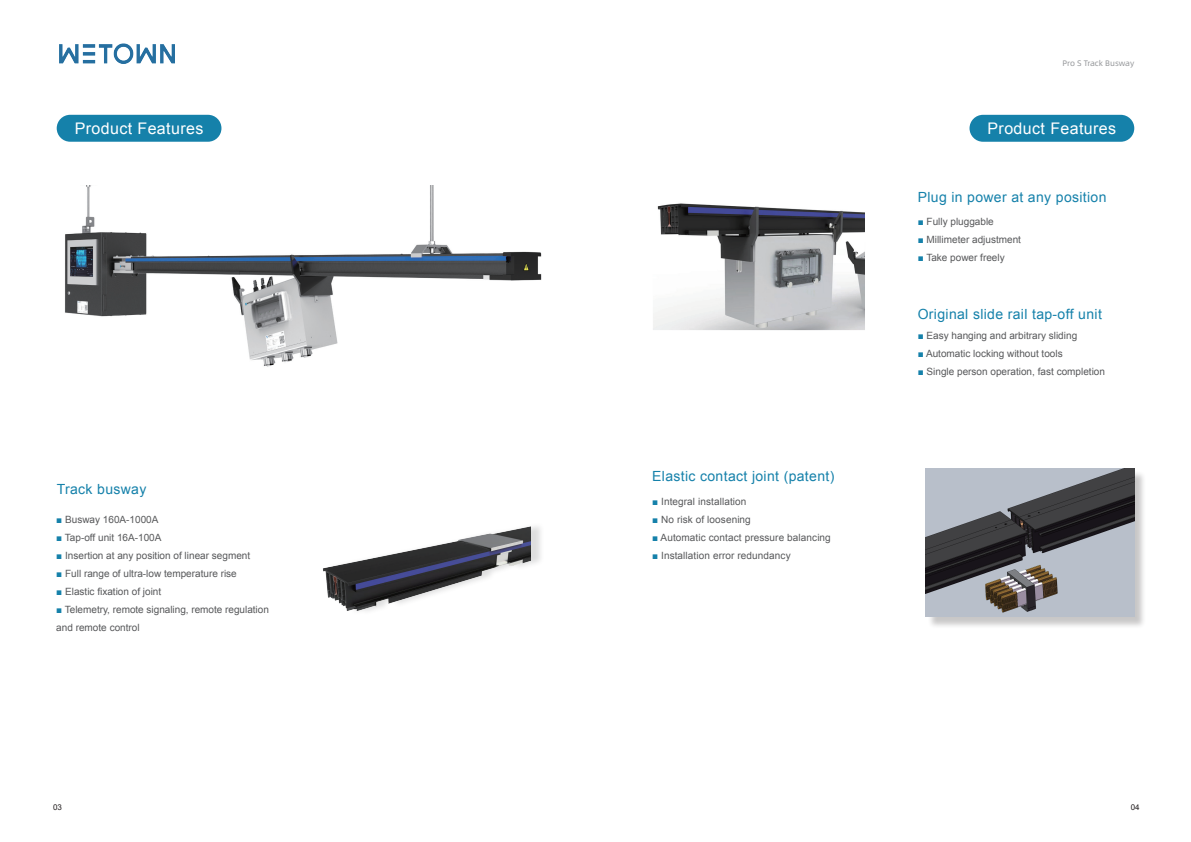
<style>
.page{position:relative;width:1191px;height:842px;background:#fff}
.page>*{position:absolute;margin:0;border:0;box-sizing:border-box;transform-origin:0 0}
.t1{font:16px "Arial";letter-spacing:.025em;color:#fff}
.t2{font:14px "Arial";letter-spacing:.025em;color:#1581aa}
.t3{font:10px/18px "Arial";color:#57585a}
.t4{font:8px "Alibaba Pu Hui Ti R";color:#939598}
.t5{font:8px "Arial";color:#231f20}
.s1{color:#1581aa}
</style>
<div class="page">
<img style="left:59px;top:43px;width:115px;height:20px">
<img style="left:654px;top:203px;width:209px;height:126px">
<div style="left:652px;top:190px;width:213px;height:141px;border:1px solid #fff"></div>
<div style="left:57px;top:115px;width:164px;height:27px;background:#1581aa;border-radius:13px"></div>
<div style="left:969px;top:115px;width:165px;height:27px;background:#1581aa;border-radius:13px"></div>
<div style="left:326px;top:522px;width:219px;height:93px;background:#57585a;opacity:.2"></div>
<img style="left:323px;top:522px;width:208px;height:93px">
<img style="left:65px;top:186px;width:477px;height:181px">
<div style="left:927px;top:470px;width:219px;height:159px;background:#231f20;opacity:.25"></div>
<img style="left:925px;top:469px;width:209px;height:148px">
<p class="t4" style="left:1062px;top:57px;width:73px">Pro S Track Busway</p>
<h1 class="t1" style="left:75px;top:118px;width:130px">Product Features</h1>
<h1 class="t1" style="left:987px;top:118px;width:130px">Product Features</h1>
<h2 class="t2" style="left:917px;top:188px;width:190px">Plug in power at any position</h2>
<p class="t3" style="left:917px;top:212px;width:78px"><span class="s1">■</span> Fully pluggable</p>
<p class="t3" style="left:917px;top:230px;width:105px"><span class="s1">■</span> Millimeter adjustment</p>
<p class="t3" style="left:917px;top:248px;width:88px"><span class="s1">■</span> Take power freely</p>
<h2 class="t2" style="left:917px;top:305px;width:186px">Original slide rail tap-off unit</h2>
<h2 class="t2" style="left:57px;top:480px;width:91px">Track busway</h2>
<p class="t3" style="left:56px;top:511px;width:104px"><span class="s1">■</span> Busway 160A-1000A</p>
<p class="t3" style="left:56px;top:529px;width:107px"><span class="s1">■</span> Tap-off unit 16A-100A</p>
<p class="t3" style="left:56px;top:547px;width:195px"><span class="s1">■</span> Insertion at any position of linear segment</p>
<p class="t3" style="left:56px;top:565px;width:182px"><span class="s1">■</span> Full range of ultra-low temperature rise</p>
<p class="t3" style="left:56px;top:583px;width:106px"><span class="s1">■</span> Elastic fixation of joint</p>
<p class="t3" style="left:56px;top:601px;width:214px"><span class="s1">■</span> Telemetry, remote signaling, remote regulation and remote control</p>
<h2 class="t2" style="left:652px;top:467px;width:184px">Elastic contact joint (patent)</h2>
<p class="t3" style="left:652px;top:492px;width:96px"><span class="s1">■</span> Integral installation</p>
<p class="t3" style="left:652px;top:510px;width:100px"><span class="s1">■</span> No risk of loosening</p>
<p class="t3" style="left:652px;top:528px;width:180px"><span class="s1">■</span> Automatic contact pressure balancing</p>
<p class="t3" style="left:652px;top:546px;width:140px"><span class="s1">■</span> Installation error redundancy</p>
<p class="t3" style="left:917px;top:326px;width:161px"><span class="s1">■</span> Easy hanging and arbitrary sliding</p>
<p class="t3" style="left:917px;top:344px;width:146px"><span class="s1">■</span> Automatic locking without tools</p>
<p class="t3" style="left:917px;top:362px;width:189px"><span class="s1">■</span> Single person operation, fast completion</p>
<p class="t5" style="left:53px;top:802px;width:10px">03</p>
<p class="t5" style="left:1130px;top:802px;width:10px">04</p>
</div>
